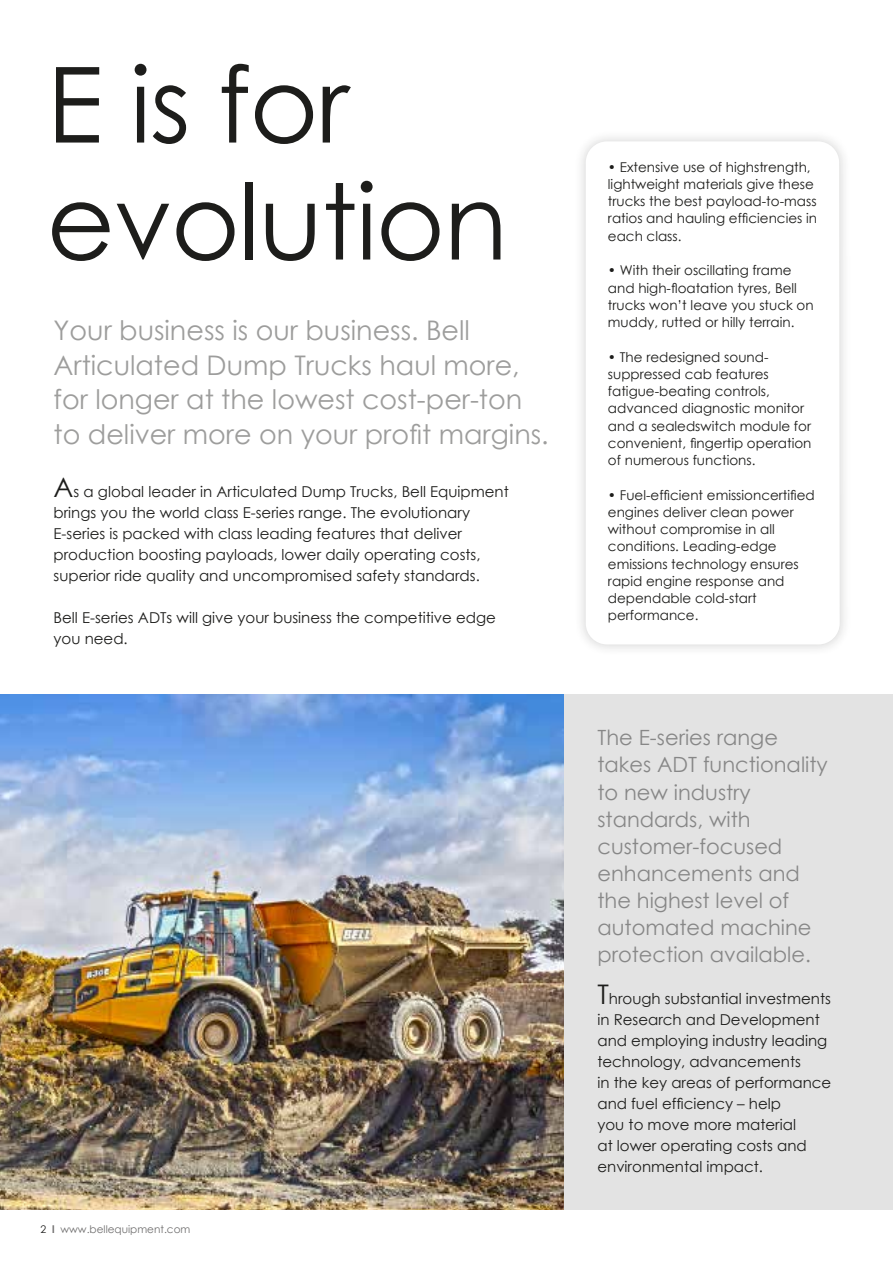
<style>
.page{position:relative;width:893px;height:1263px;background:#fff}
.page>*{position:absolute;margin:0;border:0;box-sizing:border-box;transform-origin:0 0}
.t1{font:105px/117px "Century Gothic";letter-spacing:-.01em;color:#1d1d1b}
.t2{font:27px/34.5px "Century Gothic";color:#9d9d9c}
.t3{font:21px/27px "Century Gothic";color:#878787}
.t4{font:15px/21px "Century Gothic";color:#1d1d1b}
.t5{font:13.5px/17.2px "Century Gothic";color:#1d1d1b}
.t6{font:10.5px "Century Gothic";color:#706f6f}
.s1{font-size:27px}
.s2{color:#1d1d1b}
.s3{font-weight:700}
</style>
<div class="page">
<div style="left:527px;top:694px;width:366px;height:515px;background:#e3e3e3"></div>
<div style="left:574px;top:130px;width:277px;height:526px;background:#1d1d1b;opacity:.2"></div>
<svg style="left:586px;top:141px;width:254px;height:503px"></svg>
<img style="left:0;top:694px;width:563px;height:515px">
<h1 class="t1" style="left:47px;top:45px;width:463px">E is for evolution</h1>
<h2 class="t2" style="left:54px;top:313px;width:497px">Your business is our business. Bell Articulated Dump Trucks haul more, for longer at the lowest cost-per-ton to deliver more on your profit margins.</h2>
<p class="t4" style="left:54px;top:481px;width:457px"><span class="s1">A</span>s a global leader in Articulated Dump Trucks, Bell Equipment brings you the world class E-series range. The evolutionary E-series is packed with class leading features that deliver production boosting payloads, lower daily operating costs, superior ride quality and uncompromised safety standards.</p>
<p class="t4" style="left:54px;top:607px;width:444px">Bell E-series ADTs will give your business the competitive edge you need.</p>
<p class="t6" style="left:41px;top:1223px;width:151px"><span class="s2">2</span> <span class="s3">l</span> www.bellequipment.com</p>
<p class="t5" style="left:608px;top:158px;width:211px">• Extensive use of highstrength, lightweight materials give these trucks the best payload-to-mass ratios and hauling efficiencies in each class.</p>
<p class="t5" style="left:608px;top:262px;width:207px">• With their oscillating frame and high-floatation tyres, Bell trucks won’t leave you stuck on muddy, rutted or hilly terrain.</p>
<p class="t5" style="left:608px;top:348px;width:205px">• The redesigned sound&shy;suppressed cab features fatigue-beating controls, advanced diagnostic monitor and a sealedswitch module for convenient, fingertip operation of numerous functions.</p>
<p class="t5" style="left:608px;top:486px;width:208px">• Fuel-efficient emissioncertified engines deliver clean power without compromise in all conditions. Leading-edge emissions technology ensures rapid engine response and dependable cold-start performance.</p>
<h3 class="t3" style="left:597px;top:724px;width:232px">The E-series range takes ADT functionality to new industry standards, with customer-focused enhancements and the highest level of automated machine protection available.</h3>
<p class="t4" style="left:597px;top:987px;width:235px"><span class="s1">T</span>hrough substantial investments in Research and Development and employing industry leading technology, advancements<br>in the key areas of performance and fuel efficiency – help<br>you to move more material<br>at lower operating costs and environmental impact.</p>
</div>
